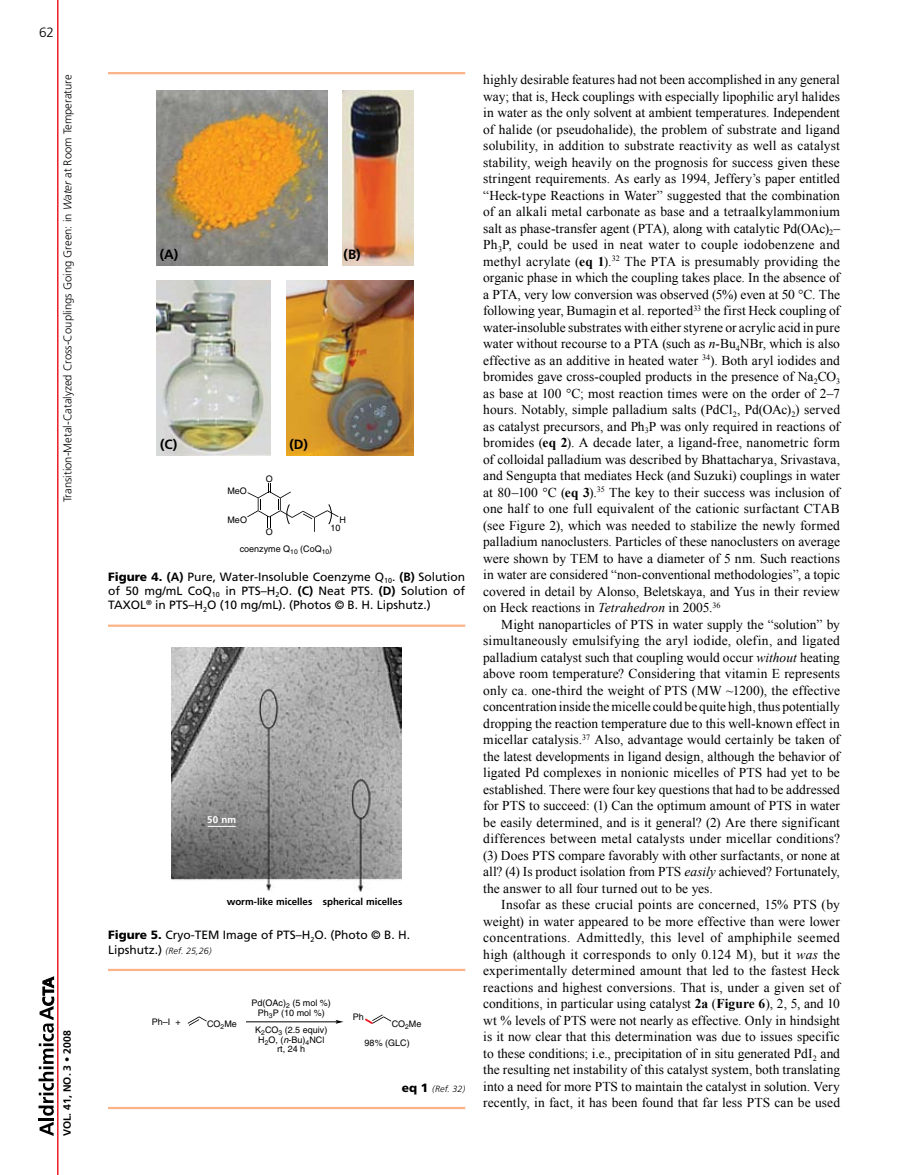
<style>
.page{position:relative;width:905px;height:1175px;background:#fff}
.page>*{position:absolute;margin:0;border:0;box-sizing:border-box;transform-origin:0 0}
.t1{font:13.5px/16.5px "Times New Roman";letter-spacing:.005em;color:#000;text-align:justify}
.t2{font:700 13.5px "Frutiger";color:#000}
.t3{font:300 13.5px "Frutiger";color:#000}
.t4{font:12px/14.4px "Frutiger";color:#000;text-align:justify}
.t5{font:300 11.25px "Frutiger";color:#000}
.t6{font:700 10.5px "Frutiger";color:#000}
.t7{font:700 9.75px "Frutiger";color:#000}
.t8{font:700 9.75px "Frutiger";color:#fff}
.t9{font:9px/9.6px "Helvetica";color:#000;text-align:center}
.t10{font:italic 300 9px "Frutiger";letter-spacing:.01em;color:#000}
.s1{font-style:italic}
.s2{font-weight:900}
.s3{font-weight:700}
.s4{font-weight:400;font-style:normal;font-size:12px}
.s5{font-weight:900;font-style:normal;font-size:12px}
</style>
<div class="page">
<hr style="left:57px;top:0;width:1px;height:1174px;background:#ed1c24">
<svg style="left:40px;top:1122px;width:14px;height:13px"></svg>
<hr style="left:39px;top:1117px;width:15px;height:3px;background:#000">
<svg style="left:39px;top:976px;width:15px;height:139px"></svg>
<hr style="left:108px;top:624px;width:357px;height:3px;background:#fab388">
<hr style="left:108px;top:968px;width:357px;height:3px;background:#fab388">
<hr style="left:108px;top:72px;width:357px;height:2px;background:#fab388">
<img style="left:156px;top:90px;width:171px;height:175px">
<img style="left:156px;top:280px;width:114px;height:175px">
<img style="left:342px;top:90px;width:72px;height:175px">
<img style="left:286px;top:280px;width:128px;height:175px">
<hr style="left:108px;top:1106px;width:357px;height:3px;background:#fab388">
<svg style="left:188px;top:1016px;width:19px;height:9px"></svg>
<svg style="left:365px;top:1014px;width:26px;height:10px"></svg>
<hr style="left:246px;top:1021px;width:90px;height:1px;background:#000">
<svg style="left:335px;top:1020px;width:8px;height:3px"></svg>
<img style="left:172px;top:647px;width:229px;height:244px">
<svg style="left:208px;top:826px;width:28px;height:1px"></svg>
<svg style="left:247px;top:483px;width:91px;height:49px"></svg>
<p class="t3" style="left:39px;top:25px;width:17px">62</p>
<p class="t5" style="left:61px;top:502px;width:429px;rotate:-90deg">Transition-Metal-Catalyzed Cross-Couplings Going Green: in <span class="s1">Water</span> at Room Temperature</p>
<p class="t6" style="left:61px;top:1136px;width:107px;rotate:-90deg">VOL. 41, NO. 3 • 2008</p>
<p class="t2" style="left:160px;top:246px;width:20px">(A)</p>
<p class="t2" style="left:343px;top:246px;width:19px">(B)</p>
<p class="t2" style="left:160px;top:436px;width:19px">(C)</p>
<p class="t9" style="left:266px;top:473px;width:9px">O</p>
<p class="t2" style="left:289px;top:436px;width:20px">(D)</p>
<p class="t9" style="left:227px;top:486px;width:21px">MeO</p>
<p class="t9" style="left:227px;top:514px;width:21px">MeO</p>
<p class="t9" style="left:330px;top:515px;width:17px;line-height:8.1px;text-align:left;text-indent:9px">H<br>10</p>
<p class="t9" style="left:240px;top:544px;width:94px">coenzyme Q<sub>10</sub> (CoQ<sub>10</sub>)</p>
<p class="t9" style="left:266px;top:527px;width:9px">O</p>
<p class="t4" style="left:108px;top:569px;width:359px"><span class="s2">Figure 4.</span> <span class="s3">(A)</span> Pure, Water-Insoluble Coenzyme Q<sub>10</sub>. <span class="s3">(B)</span> Solution of 50 mg/mL CoQ<sub>10</sub> in PTS–H<sub>2</sub>O. <span class="s3">(C)</span> Neat PTS. <span class="s3">(D)</span> Solution of Taxol<sup>®</sup> in PTS–H<sub>2</sub>O (10 mg/mL). (Photos © B. H. Lipshutz.)</p>
<p class="t8" style="left:207px;top:813px;width:30px">50 nm</p>
<p class="t7" style="left:227px;top:895px;width:177px">worm-like micelles spherical micelles</p>
<p class="t4" style="left:108px;top:928px;width:303px"><span class="s2">Figure 5.</span> Cryo-TEM Image of PTS–H<sub>2</sub>O. (Photo © B. H.</p>
<p class="t10" style="left:108px;top:945px;width:105px"><span class="s4">Lipshutz.)</span> (Ref. 25,26)</p>
<p class="t9" style="left:251px;top:998px;width:81px">Pd(OAc)<sub>2</sub> (5 mol %)<br>Ph<sub>3</sub>P (10 mol %)</p>
<p class="t9" style="left:255px;top:1025px;width:74px">K<sub>2</sub>CO<sub>3</sub> (2.5 equiv)<br>H<sub>2</sub>O, (<span class="s1">n</span>-Bu)<sub>4</sub>NCl rt, 24 h</p>
<p class="t9" style="left:353px;top:1012px;width:13px">Ph</p>
<p class="t9" style="left:152px;top:1017px;width:30px">Ph–I +</p>
<p class="t9" style="left:207px;top:1018px;width:31px">CO<sub>2</sub>Me</p>
<p class="t9" style="left:391px;top:1018px;width:31px">CO<sub>2</sub>Me</p>
<p class="t9" style="left:364px;top:1038px;width:47px">98% (GLC)</p>
<p class="t10" style="left:402px;top:1083px;width:65px"><span class="s5">eq 1</span> (Ref. 32)</p>
<p class="t1" style="left:483px;top:71px;width:358px">highly desirable features had not been accomplished in any general way; that is, Heck couplings with especially lipophilic aryl halides in water as the only solvent at ambient temperatures. Independent of halide (or pseudohalide), the problem of substrate and ligand solubility, in addition to substrate reactivity as well as catalyst stability, weigh heavily on the prognosis for success given these stringent requirements. As early as 1994, Jeffery’s paper entitled “Heck-type Reactions in Water” suggested that the combination of an alkali metal carbonate as base and a tetraalkylammonium salt as phase-transfer agent (PTA), along with catalytic Pd(OAc)<sub>2</sub>– Ph<sub>3</sub>P, could be used in neat water to couple iodobenzene and methyl acrylate (<span class="s3">eq 1</span>).<sup>32</sup> The PTA is presumably providing the organic phase in which the coupling takes place. In the absence of a PTA, very low conversion was observed (5%) even at 50 °C. The following year, Bumagin et al. reported<sup>33</sup> the first Heck coupling of water-insoluble substrates with either styrene or acrylic acid in pure water without recourse to a PTA (such as <span class="s1">n-</span>Bu<sub>4</sub>NBr, which is also effective as an additive in heated water <sup>34</sup>). Both aryl iodides and bromides gave cross-coupled products in the presence of Na<sub>2</sub>CO<sub>3 </sub>as base at 100 °C; most reaction times were on the order of 2–7 hours. Notably, simple palladium salts (PdCl<sub>2</sub>, Pd(OAc)<sub>2</sub>) served as catalyst precursors, and Ph<sub>3</sub>P was only required in reactions of bromides (<span class="s3">eq 2</span>). A decade later, a ligand-free, nanometric form of colloidal palladium was described by Bhattacharya, Srivastava, and Sengupta that mediates Heck (and Suzuki) couplings in water at 80–100 °C (<span class="s3">eq 3</span>).<sup>35</sup> The key to their success was inclusion of one half to one full equivalent of the cationic surfactant CTAB (see Figure 2), which was needed to stabilize the newly formed palladium nanoclusters. Particles of these nanoclusters on average were shown by TEM to have a diameter of 5 nm. Such reactions in water are considered “non-conventional methodologies”, a topic covered in detail by Alonso, Beletskaya, and Yus in their review on Heck reactions in <span class="s1">Tetrahedron</span> in 2005.<sup>36</sup></p>
<p class="t1" style="left:483px;top:616px;width:358px;text-indent:18px">Might nanoparticles of PTS in water supply the “solution” by simultaneously emulsifying the aryl iodide, olefin, and ligated palladium catalyst such that coupling would occur <span class="s1">without</span> heating above room temperature? Considering that vitamin E represents only ca. one-third the weight of PTS (MW ~1200), the effective concentration inside the micelle could be quite high, thus potentially dropping the reaction temperature due to this well-known effect in micellar catalysis.<sup>37</sup> Also, advantage would certainly be taken of the latest developments in ligand design, although the behavior of ligated Pd complexes in nonionic micelles of PTS had yet to be established. There were four key questions that had to be addressed for PTS to succeed: (1) Can the optimum amount of PTS in water be easily determined, and is it general? (2) Are there significant differences between metal catalysts under micellar conditions? (3) Does PTS compare favorably with other surfactants, or none at all? (4) Is product isolation from PTS <span class="s1">easily</span> achieved? Fortunately, the answer to all four turned out to be yes.</p>
<p class="t1" style="left:483px;top:896px;width:358px;text-indent:18px">Insofar as these crucial points are concerned, 15% PTS (by weight) in water appeared to be more effective than were lower concentrations. Admittedly, this level of amphiphile seemed high (although it corresponds to only 0.124 M), but it <span class="s1">was</span> the experimentally determined amount that led to the fastest Heck reactions and highest conversions. That is, under a given set of conditions, in particular using catalyst <span class="s3">2a</span> (<span class="s3">Figure 6</span>), 2, 5, and 10 wt % levels of PTS were not nearly as effective. Only in hindsight is it now clear that this determination was due to issues specific to these conditions; i.e., precipitation of in situ generated PdI<sub>2</sub> and the resulting net instability of this catalyst system, both translating into a need for more PTS to maintain the catalyst in solution. Very recently, in fact, it has been found that far less PTS can be used</p>
</div>
